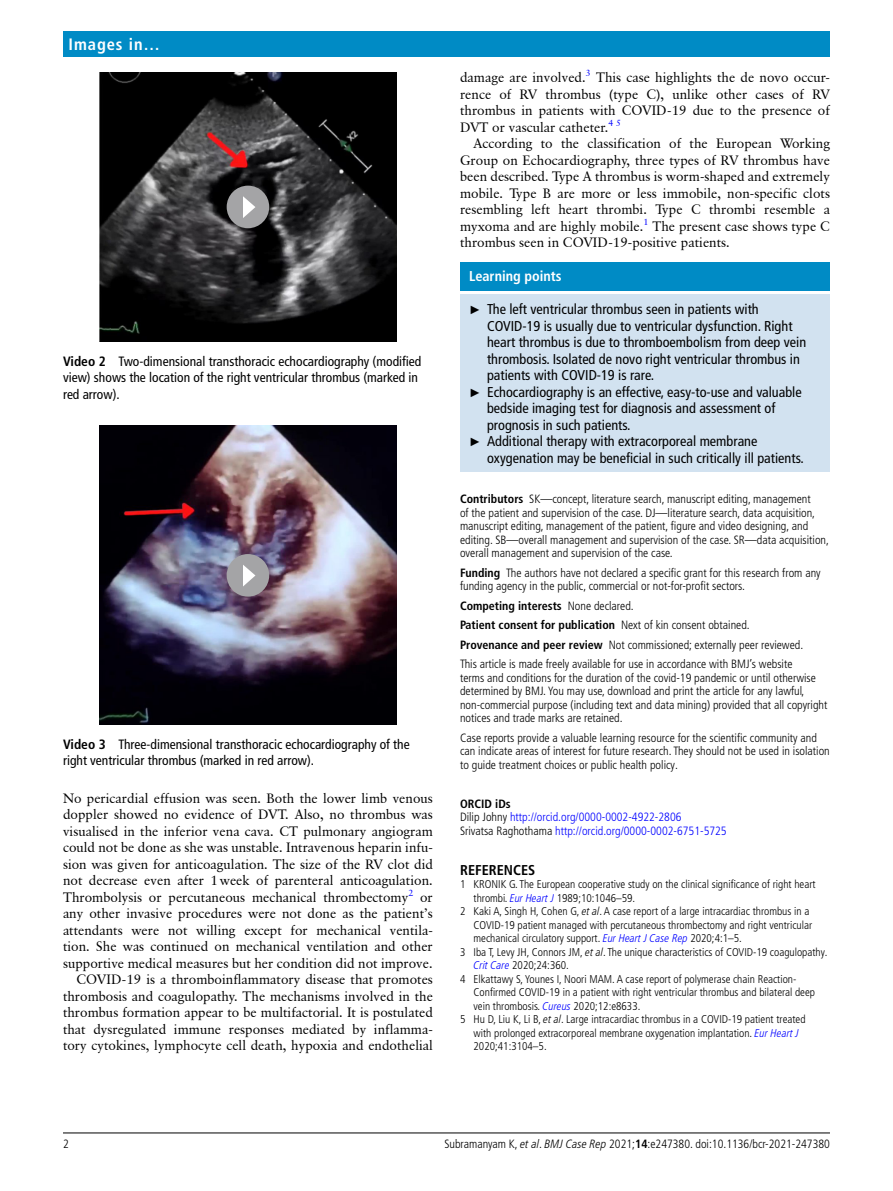
<style>
.page{position:relative;width:893px;height:1191px;background:#fff}
.page>*{position:absolute;margin:0;border:0;box-sizing:border-box;transform-origin:0 0}
.t1{font:700 condensed 16.5px "Frutiger LT Pro";letter-spacing:.055em;color:#fff}
.t2{font:condensed 14.25px "Frutiger LT Pro";color:#000}
.t3{font:700 condensed 14.25px "Frutiger LT Pro";color:#fff}
.t4{font:700 condensed 14.25px "Frutiger LT Std";color:#000}
.t5{font:13.5px/16.5px "Classical Garamond BT";color:#000;text-align:justify}
.t6{font:condensed 13.5px/16.5px "Frutiger LT Pro";color:#000}
.t7{font:300 condensed 12px/13.5px "Frutiger LT Pro";color:#000}
.t8{font:300 condensed 12px/13.5px "Frutiger LT Pro";color:#00f}
.t9{font:300 condensed 11.25px "Frutiger LT Pro";color:#000}
.s1{font-weight:700}
.s2{font-family:"Arial";font-stretch:normal;font-size:12px}
.s3{font-weight:700;color:#000}
.s4{color:#000}
.s5{font-style:italic;color:#00f}
.s6{font-style:italic}
</style>
<div class="page">
<hr style="left:63px;top:1132px;width:767px;height:1px;background:#000">
<div style="left:63px;top:31px;width:767px;height:25px;background:#008bc5"></div>
<div style="left:460px;top:262px;width:370px;height:28px;background:#008bc5"></div>
<div style="left:460px;top:294px;width:370px;height:178px;background:#d2e2f0"></div>
<img style="left:100px;top:72px;width:296px;height:270px">
<img style="left:100px;top:426px;width:296px;height:299px">
<div style="left:227px;top:186px;width:42px;height:42px;background:#a4a4a6;border-radius:50%"></div>
<svg style="left:243px;top:196px;width:12px;height:22px"></svg>
<div style="left:227px;top:554px;width:42px;height:42px;background:#a4a4a6;border-radius:50%"></div>
<svg style="left:243px;top:565px;width:12px;height:21px"></svg>
<p class="t1" style="left:69px;top:34px;width:93px">Images in…</p>
<p class="t6" style="left:63px;top:353px;width:360px"><span class="s1">Video 2</span> Two-dimensional transthoracic echocardiography (modified view) shows the location of the right ventricular thrombus (marked in red arrow).</p>
<p class="t6" style="left:63px;top:736px;width:348px"><span class="s1">Video 3</span> Three-dimensional transthoracic echocardiography of the right ventricular thrombus (marked in red arrow).</p>
<p class="t5" style="left:63px;top:789px;width:371px">No pericardial effusion was seen. Both the lower limb venous doppler showed no evidence of DVT. Also, no thrombus was visualised in the inferior vena cava. CT pulmonary angiogram could not be done as she was unstable. Intravenous heparin infu&shy;sion was given for anticoagulation. The size of the RV clot did not decrease even after 1week of parenteral anticoagulation.<br>Thrombolysis or percutaneous mechanical thrombectomy<sup>2</sup></p>
<p class="t5" style="left:63px;top:888px;width:371px;text-align:right">or<br>any other invasive procedures were not done as the patient’s attendants were not willing except for mechanical ventila&shy;tion. She was continued on mechanical ventilation and other supportive medical measures but her condition did not improve.<br>COVID-19 is a thromboinflammatory disease that promotes thrombosis and coagulopathy. The mechanisms involved in the thrombus formation appear to be multifactorial. It is postulated that dysregulated immune responses mediated by inflamma&shy;tory cytokines, lymphocyte cell death, hypoxia and endothelial</p>
<p class="t5" style="left:460px;top:69px;width:371px">damage are involved.<sup>3</sup> This case highlights the de novo occur&shy;rence of RV thrombus (type C), unlike other cases of RV thrombus in patients with COVID-19 due to the presence of DVT or vascular catheter.<sup>4</sup> <sup>5</sup></p>
<p class="t5" style="left:460px;top:135px;width:371px;text-indent:14px">According to the classification of the European Working Group on Echocardiography, three types of RV thrombus have been described. Type A thrombus is worm-shaped and extremely mobile. Type B are more or less immobile, non-specific clots resembling left heart thrombi. Type C thrombi resemble a myxoma and are highly mobile.<sup>1</sup> The present case shows type C thrombus seen in COVID-19-positive patients.</p>
<p class="t3" style="left:469px;top:268px;width:94px">Learning points</p>
<p class="t2" style="left:469px;top:301px;width:291px"><span class="s2">►</span> The left ventricular thrombus seen in patients with</p>
<p class="t2" style="left:487px;top:317px;width:307px">COVID-19 is usually due to ventricular dysfunction. Right</p>
<p class="t2" style="left:487px;top:334px;width:321px">heart thrombus is due to thromboembolism from deep vein</p>
<p class="t2" style="left:487px;top:350px;width:314px">thrombosis. Isolated de novo right ventricular thrombus in</p>
<p class="t2" style="left:487px;top:367px;width:169px">patients with COVID-19 is rare.</p>
<p class="t2" style="left:469px;top:383px;width:334px"><span class="s2">►</span> Echocardiography is an effective, easy-to-use and valuable</p>
<p class="t2" style="left:487px;top:400px;width:290px">bedside imaging test for diagnosis and assessment of</p>
<p class="t2" style="left:487px;top:416px;width:145px">prognosis in such patients.</p>
<p class="t2" style="left:469px;top:433px;width:290px"><span class="s2">►</span> Additional therapy with extracorporeal membrane</p>
<p class="t2" style="left:487px;top:449px;width:318px">oxygenation may be beneficial in such critically ill patients.</p>
<p class="t7" style="left:460px;top:492px;width:370px"><span class="s1">Contributors</span> SK—concept, literature search, manuscript editing, management<br>of the patient and supervision of the case. DJ—literature search, data acquisition, manuscript editing, management of the patient, figure and video designing, and editing. SB—overall management and supervision of the case. SR—data acquisition, overall management and supervision of the case.</p>
<p class="t7" style="left:460px;top:566px;width:362px"><span class="s1">Funding</span> The authors have not declared a specific grant for this research from any funding agency in the public, commercial or not-for-profit sectors.</p>
<p class="t7" style="left:460px;top:596px;width:345px;line-height:19.5px"><span class="s1">Competing interests</span> None declared.<br><span class="s1">Patient consent for publication</span> Next of kin consent obtained.<br><span class="s1">Provenance and peer review</span> Not commissioned; externally peer reviewed.<br>This article is made freely available for use in accordance with BMJ’s website</p>
<p class="t7" style="left:460px;top:671px;width:369px">terms and conditions for the duration of the covid-19 pandemic or until otherwise determined by BMJ. You may use, download and print the article for any lawful, non-commercial purpose (including text and data mining) provided that all copyright notices and trade marks are retained.</p>
<p class="t7" style="left:460px;top:731px;width:371px">Case reports provide a valuable learning resource for the scientific community and can indicate areas of interest for future research. They should not be used in isolation to guide treatment choices or public health policy.</p>
<p class="t8" style="left:460px;top:797px;width:268px"><span class="s3">ORCID iDs<br></span><span class="s4">Dilip Johny</span> http://orcid.org/0000-0002-4922-2806<br><span class="s4">Srivatsa Raghothama</span> http://orcid.org/0000-0002-6751-5725</p>
<p class="t4" style="left:460px;top:861px;width:77px">REFERENCES</p>
<p class="t9" style="left:460px;top:877px;width:357px">1 KRONIK G. The European cooperative study on the clinical significance of right heart</p>
<p class="t9" style="left:474px;top:891px;width:163px">thrombi. <span class="s5">Eur Heart J</span> 1989;10:1046–59.</p>
<p class="t9" style="left:460px;top:904px;width:351px">2 Kaki A, Singh H, Cohen G, <span class="s6">et al</span>. A case report of a large intracardiac thrombus in a</p>
<p class="t9" style="left:474px;top:918px;width:340px">COVID-19 patient managed with percutaneous thrombectomy and right ventricular</p>
<p class="t9" style="left:474px;top:931px;width:270px">mechanical circulatory support. <span class="s5">Eur Heart J Case Rep</span> 2020;4:1–5.</p>
<p class="t9" style="left:460px;top:945px;width:369px">3 Iba T, Levy JH, Connors JM, <span class="s6">et al</span>. The unique characteristics of COVID-19 coagulopathy.</p>
<p class="t9" style="left:474px;top:958px;width:97px"><span class="s5">Crit Care</span> 2020;24:360.</p>
<p class="t9" style="left:460px;top:972px;width:338px">4 Elkattawy S, Younes I, Noori MAM. A case report of polymerase chain Reaction-</p>
<p class="t9" style="left:474px;top:985px;width:343px">Confirmed COVID-19 in a patient with right ventricular thrombus and bilateral deep</p>
<p class="t9" style="left:474px;top:999px;width:168px">vein thrombosis. <span class="s5">Cureus</span> 2020;12:e8633.</p>
<p class="t9" style="left:460px;top:1012px;width:347px">5 Hu D, Liu K, Li B, <span class="s6">et al</span>. Large intracardiac thrombus in a COVID-19 patient treated</p>
<p class="t9" style="left:474px;top:1026px;width:327px">with prolonged extracorporeal membrane oxygenation implantation. <span class="s5">Eur Heart J</span></p>
<p class="t9" style="left:474px;top:1039px;width:75px">2020;41:3104–5.</p>
<p class="t7" style="left:63px;top:1136px;width:7px">2</p>
<p class="t7" style="left:444px;top:1136px;width:387px">Subramanyam K, <span class="s6">et al</span>. <span class="s6">BMJ Case Rep</span> 2021;<span class="s1">14</span>:e247380. doi:10.1136/bcr-2021-247380</p>
</div>
